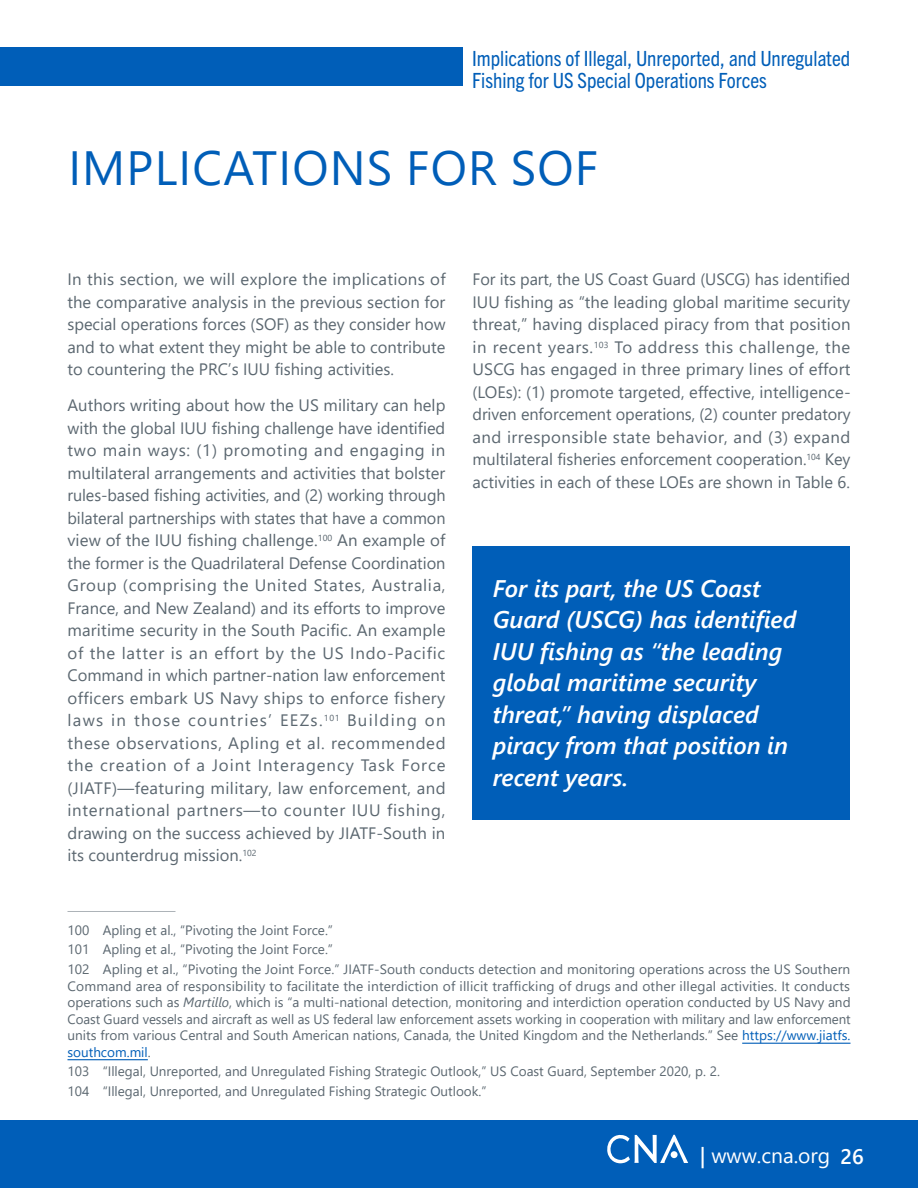
<style>
.page{position:relative;width:918px;height:1188px;background:#fff}
.page>*{position:absolute;margin:0;border:0;box-sizing:border-box;transform-origin:0 0}
.t1{font:48px "Segoe UI";letter-spacing:.025em;color:#005eb8}
.t2{font:italic 600 24px/31.5px "Segoe UI";color:#fff}
.t3{font:condensed 21px/22.5px "Trade Gothic Next LT Pro";color:#005eb8}
.t4{font:21px "Segoe UI";color:#fff}
.t5{font:16.5px/22.5px "Segoe UI";color:#5b6770;text-align:justify}
.t6{font:13.5px/16.5px "Segoe UI";color:#5b6770}
.s1{font-style:italic}
.s2{color:#005eb8}
.s3{font-weight:600}
</style>
<div class="page">
<div style="left:0;top:1120px;width:918px;height:68px;background:#005eb8"></div>
<svg style="left:607px;top:1135px;width:81px;height:28px"></svg>
<div style="left:671px;top:1151px;width:7px;height:7px;background:#fff;border-radius:50%"></div>
<div style="left:0;top:48px;width:463px;height:38px;background:#005eb8"></div>
<hr style="left:68px;top:911px;width:108px;height:1px;background:#adb3b8">
<hr style="left:742px;top:1043px;width:109px;height:1px;background:#005eb8">
<hr style="left:68px;top:1059px;width:80px;height:1px;background:#005eb8">
<div style="left:472px;top:546px;width:378px;height:273px;background:#005eb8"></div>
<p class="t3" style="left:472px;top:46px;width:380px">Implications of Illegal, Unreported, and Unregulated<br>Fishing for US Special Operations Forces</p>
<h1 class="t1" style="left:68px;top:123px;width:532px">IMPLICATIONS FOR SOF</h1>
<p class="t5" style="left:68px;top:266px;width:380px">In this section, we will explore the implications of the comparative analysis in the previous section for special operations forces (SOF) as they consider how and to what extent they might be able to contribute to countering the PRC’s IUU fishing activities.</p>
<p class="t5" style="left:68px;top:392px;width:380px">Authors writing about how the US military can help with the global IUU fishing challenge have identified two main ways: (1) promoting and engaging in multilateral arrangements and activities that bolster rules-based fishing activities, and (2) working through bilateral partnerships with states that have a common view of the IUU fishing challenge.<sup>100</sup> An example of the former is the Quadrilateral Defense Coordination Group (comprising the United States, Australia, France, and New Zealand) and its efforts to improve maritime security in the South Pacific. An example of the latter is an effort by the US Indo-Pacific Command in which partner-nation law enforcement officers embark US Navy ships to enforce fishery laws in those countries’ EEZs.<sup>101</sup> Building on these observations, Apling et al. recommended the creation of a Joint Interagency Task Force (JIATF)—featuring military, law enforcement, and international partners—to counter IUU fishing, drawing on the success achieved by JIATF-South in its counterdrug mission.<sup>102</sup></p>
<p class="t5" style="left:472px;top:266px;width:380px">For its part, the US Coast Guard (USCG) has identified IUU fishing as “the leading global maritime security threat,” having displaced piracy from that position in recent years.<sup>103</sup> To address this challenge, the USCG has engaged in three primary lines of effort (LOEs): (1) promote targeted, effective, intelligence&shy;driven enforcement operations, (2) counter predatory and irresponsible state behavior, and (3) expand multilateral fisheries enforcement cooperation.<sup>104</sup> Key activities in each of these LOEs are shown in Table 6.</p>
<h2 class="t2" style="left:493px;top:569px;width:305px">For its part, the US Coast<br>Guard (USCG) has identified<br>IUU fishing as “the leading global maritime security threat,” having displaced piracy from that position in recent years.</h2>
<p class="t6" style="left:68px;top:919px;width:784px;line-height:19.8px">100 Apling et al., “Pivoting the Joint Force.”<br>101 Apling et al., “Pivoting the Joint Force.”<br>102 Apling et al., “Pivoting the Joint Force.” JIATF-South conducts detection and monitoring operations across the US Southern</p>
<p class="t6" style="left:68px;top:976px;width:785px;text-align:justify">Command area of responsibility to facilitate the interdiction of illicit trafficking of drugs and other illegal activities. It conducts operations such as <span class="s1">Martillo</span>, which is “a multi-national detection, monitoring and interdiction operation conducted by US Navy and Coast Guard vessels and aircraft as well as US federal law enforcement assets working in cooperation with military and law enforcement units from various Central and South American nations, Canada, the United Kingdom and the Netherlands.” See <span class="s2">https://www.jiatfs. southcom.mil</span>.</p>
<p class="t6" style="left:68px;top:1061px;width:654px;line-height:19.8px">103 “Illegal, Unreported, and Unregulated Fishing Strategic Outlook,” US Coast Guard, September 2020, p. 2.<br>104 “Illegal, Unreported, and Unregulated Fishing Strategic Outlook.”</p>
<p class="t4" style="left:700px;top:1136px;width:166px"><span class="s3">|</span> www.cna.org <span class="s3">26</span></p>
</div>
